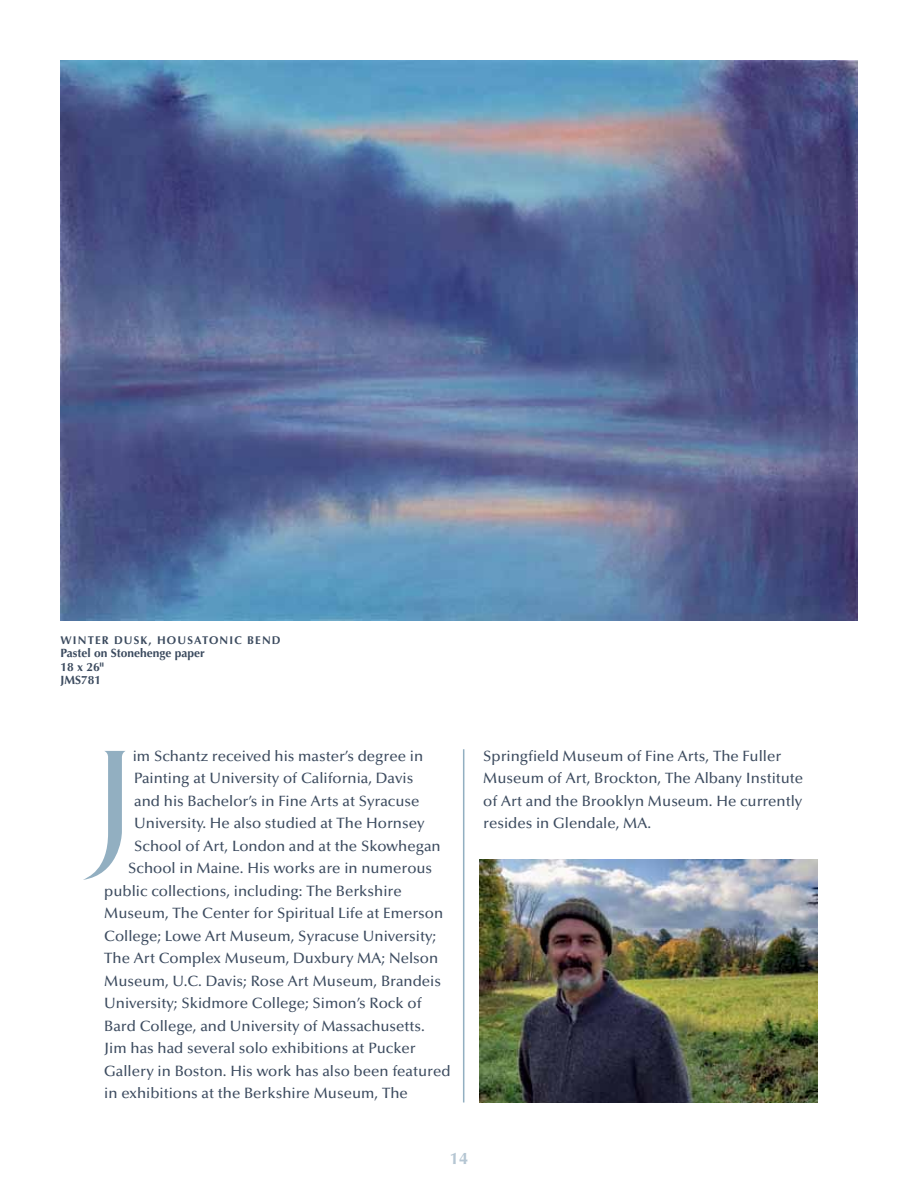
<style>
.page{position:relative;width:918px;height:1188px;background:#fff}
.page>*{position:absolute;margin:0;border:0;box-sizing:border-box;transform-origin:0 0}
.t1{font:700 16.5px "Optima LT Std";color:#b5c6d3}
.t2{font:500 15px/22.5px "Optima LT Std";color:#3c4b5f}
.t3{font:700 12px/13.5px "Optima LT Std";color:#3c4b5f}
.t4{font:700 11.25px "Optima LT Std";letter-spacing:.1em;color:#3c4b5f}
</style>
<div class="page">
<svg style="left:83px;top:751px;width:42px;height:129px"></svg>
<img style="left:480px;top:860px;width:338px;height:242px">
<img style="left:61px;top:61px;width:796px;height:560px">
<hr style="left:463px;top:749px;width:1px;height:353px;background:#92afc1">
<p class="t4" style="left:61px;top:633px;width:222px">Winter Dusk, Housatonic Bend</p>
<p class="t3" style="left:61px;top:646px;width:146px">Pastel on Stonehenge paper<br>18 x 26"<br>JMS781</p>
<p class="t2" style="left:133px;top:745px;width:292px">im Schantz received his master’s degree in</p>
<p class="t2" style="left:134px;top:767px;width:281px">Painting at University of California, Davis</p>
<p class="t2" style="left:134px;top:790px;width:287px">and his Bachelor’s in Fine Arts at Syracuse</p>
<p class="t2" style="left:134px;top:812px;width:292px">University. He also studied at The Hornsey</p>
<p class="t2" style="left:134px;top:835px;width:308px">School of Art, London and at the Skowhegan</p>
<p class="t2" style="left:128px;top:857px;width:306px">School in Maine. H is works are in numerous</p>
<p class="t2" style="left:104px;top:880px;width:299px">public collections, including: The Berkshire</p>
<p class="t2" style="left:104px;top:902px;width:340px">Museum, The Center for Spiritual Life at Emerson</p>
<p class="t2" style="left:104px;top:925px;width:334px">College; Lowe Art Museum, Syracuse University;</p>
<p class="t2" style="left:104px;top:947px;width:335px">The Art Complex Museum, Duxbury MA; Nelson</p>
<p class="t2" style="left:104px;top:970px;width:338px">Museum, U.C. Davis; Rose Art Museum, Brandeis</p>
<p class="t2" style="left:104px;top:992px;width:319px">University; Skidmore College; Simon’s Rock of</p>
<p class="t2" style="left:104px;top:1015px;width:322px">Bard College, and University of Massachusetts.</p>
<p class="t2" style="left:104px;top:1037px;width:313px">Jim has had several solo exhibitions at Pucker</p>
<p class="t2" style="left:104px;top:1060px;width:348px">Gallery in Boston. H is work has also been featured</p>
<p class="t2" style="left:104px;top:1082px;width:305px">in exhibitions at the Berkshire Museum, The</p>
<p class="t2" style="left:483px;top:745px;width:322px">Springfield Museum of Fine Arts, The Fuller Museum of Art, Brockton, The Albany I nstitute of Art and the Brooklyn Museum. He currently resides in Glendale, MA.</p>
<p class="t1" style="left:450px;top:1149px;width:20px">14</p>
</div>
